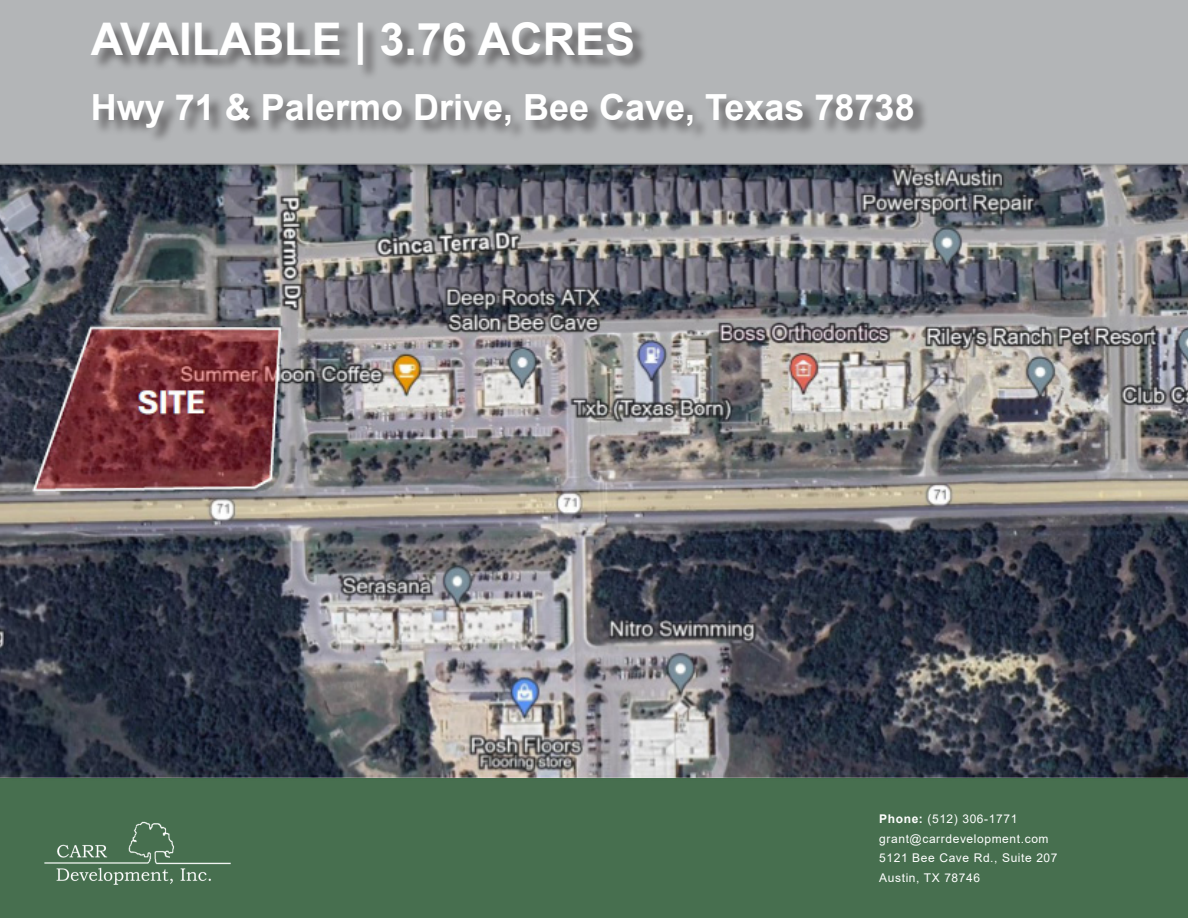
<style>
.page{position:relative;width:1188px;height:918px;background:#fff}
.page>*{position:absolute;margin:0;border:0;box-sizing:border-box;transform-origin:0 0}
.t1{font:700 45px "Arial";color:#fff}
.t2{font:700 36px "Arial";color:#fff}
.t3{font:12px "Arial";letter-spacing:.05em;color:#fff}
.s1{font-weight:700}
</style>
<div class="page">
<img style="left:0;top:165px;width:1188px;height:613px">
<div style="left:0;top:0;width:1188px;height:165px;background:#b3b5b7"></div>
<div style="left:93px;top:23px;width:837px;height:121px;background:#231f20;opacity:.58"></div>
<div style="left:0;top:778px;width:1188px;height:140px;background:#476f4f"></div>
<img style="left:44px;top:821px;width:187px;height:64px">
<p class="t1" style="left:91px;top:7px;width:546px">AVAILABLE | 3.76 ACRES</p>
<p class="t2" style="left:91px;top:82px;width:825px">Hwy 71 &amp; Palermo Drive, Bee Cave, Texas 78738</p>
<p class="t3" style="left:879px;top:811px;width:140px"><span class="s1">Phone:</span> (512) 306-1771</p>
<p class="t3" style="left:879px;top:831px;width:171px">grant@carrdevelopment.com</p>
<p class="t3" style="left:879px;top:850px;width:180px">5121 Bee Cave Rd., Suite 207</p>
<p class="t3" style="left:879px;top:870px;width:102px">Austin, TX 78746</p>
</div>
